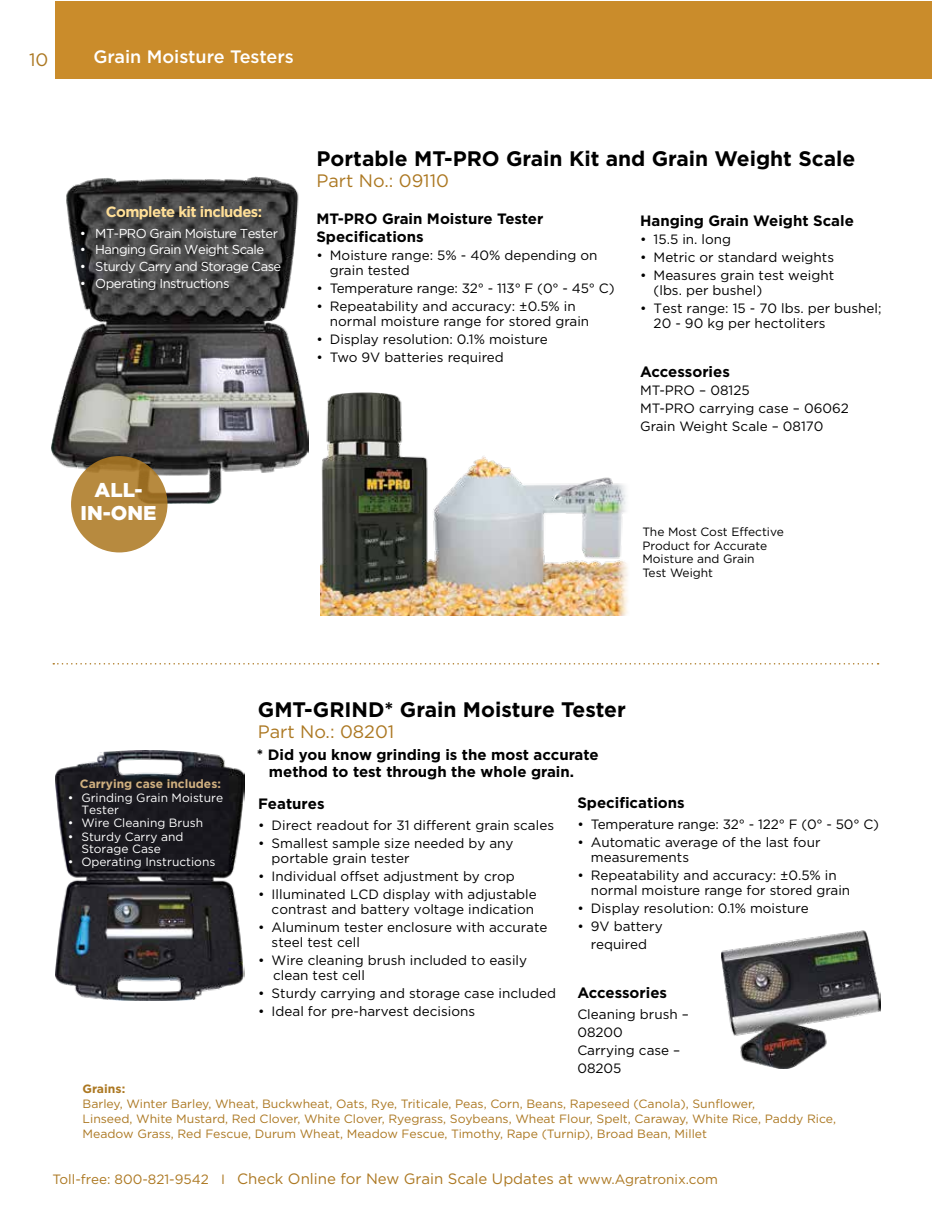
<style>
.page{position:relative;width:932px;height:1215px;background:#fff}
.page>*{position:absolute;margin:0;border:0;box-sizing:border-box;transform-origin:0 0}
.t1{font:700 21px "Gotham";color:#000}
.t2{font:900 19.95px/23.1px "Gotham";color:#fff;text-align:center}
.t3{font:18px "Gotham";color:#ac7822}
.t4{font:500 18px "Gotham";color:#fff}
.t5{font:700 15px/16.5px "Gotham";color:#000}
.t6{font:700 14.85px "Gotham";letter-spacing:-.04em;color:#ffdf97}
.t7{font:13.5px/15px "Gotham";color:#000}
.t8{font:13.5px "Gotham";color:#ac7822}
.t9{font:13.05px "Gotham";letter-spacing:-.04em;color:#fff}
.t10{font:12px/15px "Gotham";color:#ac7822}
.t11{font:12px/12px "Gotham";color:#fff}
.t12{font:12px/13.5px "Gotham";color:#000}
.t13{font:700 12px "Gotham";color:#d0b080}
.t14{font:700 12px "Gotham";color:#ac7822}
.s1{font-size:15px}
</style>
<div class="page">
<svg style="left:53px;top:663px;width:825px;height:2px"></svg>
<div style="left:55px;top:1px;width:877px;height:78px;background:#ca8c2b"></div>
<img style="left:56px;top:751px;width:188px;height:250px">
<img style="left:721px;top:931px;width:159px;height:138px">
<img style="left:320px;top:392px;width:308px;height:223px">
<img style="left:51px;top:177px;width:257px;height:327px">
<svg style="left:71px;top:456px;width:96px;height:96px;background:#b2853a"></svg>
<h3 class="t3" style="left:29px;top:48px;width:21px">10</h3>
<h3 class="t4" style="left:93px;top:45px;width:202px">Grain Moisture Testers</h3>
<p class="t6" style="left:106px;top:202px;width:158px">Complete kit includes:</p>
<p class="t9" style="left:80px;top:225px;width:199px">• MT-PRO Grain Moisture Tester</p>
<p class="t9" style="left:80px;top:241px;width:186px">• Hanging Grain Weight Scale</p>
<p class="t9" style="left:80px;top:258px;width:203px">• Sturdy Carry and Storage Case</p>
<p class="t9" style="left:80px;top:275px;width:151px">• Operating Instructions</p>
<h2 class="t2" style="left:81px;top:478px;width:77px">ALL-<br>IN-ONE</h2>
<h1 class="t1" style="left:316px;top:144px;width:540px">Portable MT-PRO Grain Kit and Grain Weight Scale</h1>
<h3 class="t3" style="left:316px;top:169px;width:134px">Part No.: 09110</h3>
<p class="t5" style="left:316px;top:210px;width:228px;line-height:18px">MT-PRO Grain Moisture Tester<br>Specifications</p>
<p class="t7" style="left:330px;top:248px;width:269px;text-indent:-14px">• Moisture range: 5% - 40% depending on grain tested</p>
<p class="t7" style="left:316px;top:281px;width:299px">• Temperature range: 32° - 113° F (0° - 45° C)</p>
<p class="t7" style="left:330px;top:299px;width:261px;text-indent:-14px">• Repeatability and accuracy: ±0.5% in normal moisture range for stored grain</p>
<p class="t7" style="left:316px;top:332px;width:233px">• Display resolution: 0.1% moisture</p>
<p class="t7" style="left:316px;top:350px;width:189px">• Two 9V batteries required</p>
<p class="t5" style="left:640px;top:212px;width:215px">Hanging Grain Weight Scale</p>
<p class="t7" style="left:640px;top:231px;width:92px">• 15.5 in. long</p>
<p class="t7" style="left:640px;top:249px;width:195px">• Metric or standard weights</p>
<p class="t7" style="left:653px;top:267px;width:182px;text-indent:-14px">• Measures grain test weight (lbs. per bushel)</p>
<p class="t7" style="left:653px;top:300px;width:229px;text-indent:-14px">• Test range: 15 - 70 lbs. per bushel;<br>20 - 90 kg per hectoliters</p>
<p class="t5" style="left:640px;top:364px;width:91px">Accessories</p>
<p class="t7" style="left:640px;top:381px;width:210px;line-height:18px">MT-PRO – 08125<br>MT-PRO carrying case – 06062<br>Grain Weight Scale – 08170</p>
<p class="t12" style="left:642px;top:525px;width:143px">The Most Cost Effective<br>Product for Accurate<br>Moisture and Grain<br>Test Weight</p>
<p class="t13" style="left:80px;top:776px;width:143px">Carrying case includes:</p>
<p class="t11" style="left:81px;top:791px;width:143px;text-indent:-14px">• Grinding Grain Moisture<br>Tester</p>
<p class="t11" style="left:68px;top:817px;width:137px">• Wire Cleaning Brush</p>
<p class="t11" style="left:81px;top:830px;width:103px;text-indent:-14px">• Sturdy Carry and<br>Storage Case</p>
<p class="t11" style="left:68px;top:856px;width:149px">• Operating Instructions</p>
<h1 class="t1" style="left:258px;top:695px;width:369px">GMT-GRIND* Grain Moisture Tester</h1>
<h3 class="t3" style="left:258px;top:720px;width:138px">Part No.: 08201</h3>
<p class="t5" style="left:269px;top:747px;width:331px;text-indent:-12px">* Did you know grinding is the most accurate method to test through the whole grain.</p>
<p class="t5" style="left:258px;top:796px;width:68px">Features</p>
<p class="t7" style="left:258px;top:818px;width:297px">• Direct readout for 31 different grain scales</p>
<p class="t7" style="left:272px;top:836px;width:243px;text-indent:-14px">• Smallest sample size needed by any portable grain tester</p>
<p class="t7" style="left:258px;top:869px;width:258px">• Individual offset adjustment by crop</p>
<p class="t7" style="left:258px;top:887px;width:280px;text-align:right">• Illuminated LCD display with adjustable contrast and battery voltage indication</p>
<p class="t7" style="left:272px;top:920px;width:277px;text-indent:-14px">• Aluminum tester enclosure with accurate steel test cell</p>
<p class="t7" style="left:273px;top:953px;width:255px;text-indent:-15px">• Wire cleaning brush included to easily clean test cell</p>
<p class="t7" style="left:258px;top:986px;width:299px">• Sturdy carrying and storage case included</p>
<p class="t7" style="left:258px;top:1004px;width:218px">• Ideal for pre-harvest decisions</p>
<p class="t5" style="left:577px;top:794px;width:109px">Specifications</p>
<p class="t7" style="left:577px;top:816px;width:303px">• Temperature range: 32° - 122° F (0° - 50° C)</p>
<p class="t7" style="left:591px;top:834px;width:231px;text-indent:-14px">• Automatic average of the last four measurements</p>
<p class="t7" style="left:591px;top:867px;width:261px;text-indent:-14px">• Repeatability and accuracy: ±0.5% in normal moisture range for stored grain</p>
<p class="t7" style="left:577px;top:900px;width:233px">• Display resolution: 0.1% moisture</p>
<p class="t7" style="left:577px;top:917px;width:87px;line-height:18px;text-align:center">• 9V battery required</p>
<p class="t5" style="left:577px;top:985px;width:91px">Accessories</p>
<p class="t7" style="left:577px;top:1005px;width:113px;line-height:18px">Cleaning brush –<br>08200<br>Carrying case –<br>08205</p>
<p class="t14" style="left:82px;top:1080px;width:44px">Grains:</p>
<p class="t10" style="left:82px;top:1096px;width:755px">Barley, Winter Barley, Wheat, Buckwheat, Oats, Rye, Triticale, Peas, Corn, Beans, Rapeseed (Canola), Sunflower,<br>Linseed, White Mustard, Red Clover, White Clover, Ryegrass, Soybeans, Wheat Flour, Spelt, Caraway, White Rice, Paddy Rice,<br>Meadow Grass, Red Fescue, Durum Wheat, Meadow Fescue, Timothy, Rape (Turnip), Broad Bean, Millet</p>
<p class="t8" style="left:52px;top:1171px;width:667px">Toll-free: 800-821-9542 I <span class="s1">Check Online for New Grain Scale Updates at</span> www.Agratronix.com</p>
</div>
